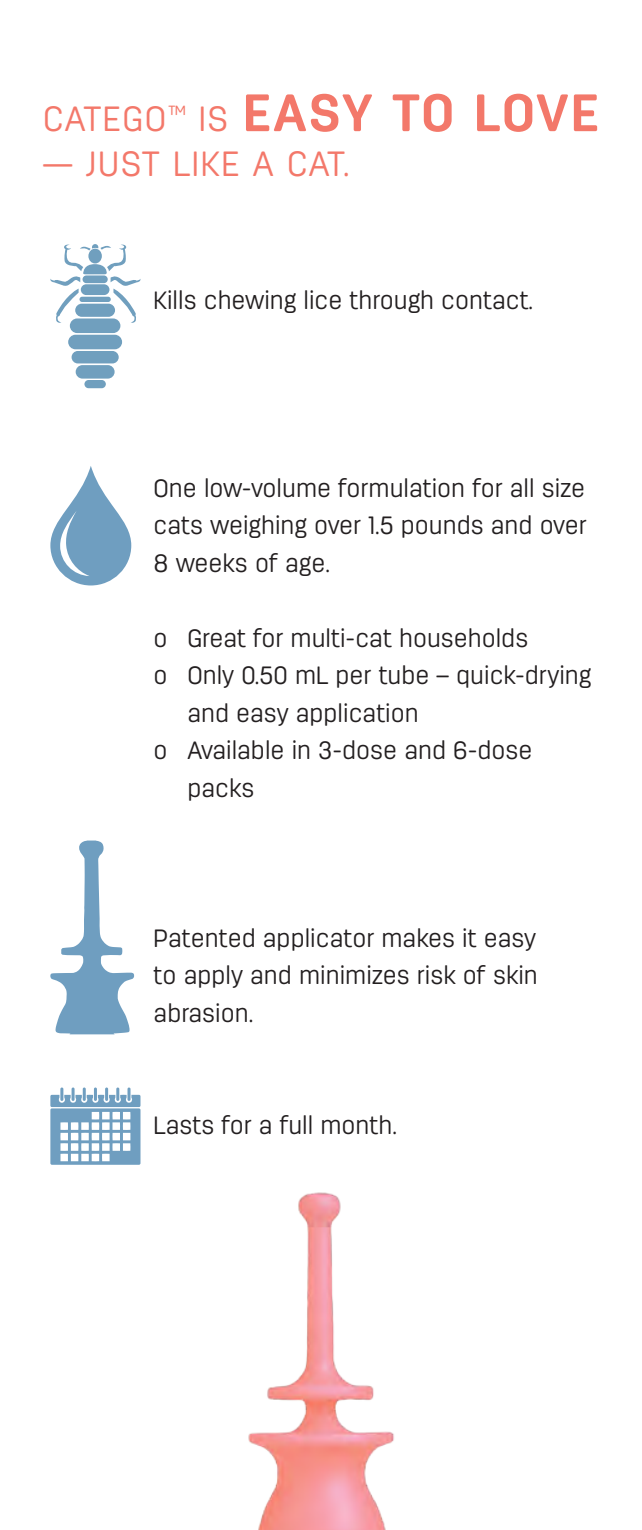
<style>
.page{position:relative;width:642px;height:1530px;background:#fff}
.page>*{position:absolute;margin:0;border:0;box-sizing:border-box;transform-origin:0 0}
.t1{font:700 52.5px "Antartida Rounded";letter-spacing:.025em;color:#f3786a}
.t2{font:300 35px "Antartida Rounded";letter-spacing:.05em;color:#f3786a}
.t3{font:300 25px/37.5px "Antartida Rounded";color:#231f20;text-align:justify}
.s1{font-weight:300;font-size:35px}
</style>
<div class="page">
<hr style="left:641px;top:0;width:1px;height:316px;background:#6f9ec0">
<svg style="left:50px;top:1087px;width:90px;height:78px"></svg>
<svg style="left:50px;top:466px;width:81px;height:119px"></svg>
<svg style="left:50px;top:841px;width:84px;height:193px"></svg>
<div style="left:84px;top:380px;width:22px;height:8px;background:#709fbe;border-radius:4px"></div>
<div style="left:76px;top:365px;width:38px;height:14px;background:#709fbe;border-radius:7px"></div>
<div style="left:72px;top:351px;width:47px;height:12px;background:#709fbe;border-radius:6px"></div>
<div style="left:68px;top:335px;width:54px;height:14px;background:#709fbe;border-radius:7px"></div>
<div style="left:70px;top:318px;width:50px;height:15px;background:#709fbe;border-radius:7px"></div>
<svg style="left:50px;top:244px;width:91px;height:80px"></svg>
<img style="left:248px;top:1192px;width:146px;height:338px">
<h1 class="t1" style="left:43px;top:83px;width:556px"><span class="s1">CATEGO</span><sup>™</sup> <span class="s1">IS</span> EASY TO LOVE</h1>
<h2 class="t2" style="left:43px;top:145px;width:307px">— JUST LIKE A CAT.</h2>
<p class="t3" style="left:153px;top:282px;width:381px">Kills chewing lice through contact.</p>
<p class="t3" style="left:153px;top:469px;width:434px">One low-volume formulation for all size cats weighing over 1.5 pounds and over 8 weeks of age.</p>
<p class="t3" style="left:153px;top:619px;width:376px">o Great for multi-cat households</p>
<p class="t3" style="left:153px;top:657px;width:439px">o Only 0.50 mL per tube – quick-drying</p>
<p class="t3" style="left:187px;top:694px;width:233px">and easy application</p>
<p class="t3" style="left:153px;top:732px;width:380px">o Available in 3-dose and 6-dose</p>
<p class="t3" style="left:187px;top:769px;width:68px">packs</p>
<p class="t3" style="left:153px;top:919px;width:385px">Patented applicator makes it easy to apply and minimizes risk of skin abrasion.</p>
<p class="t3" style="left:153px;top:1107px;width:245px">Lasts for a full month.</p>
</div>
